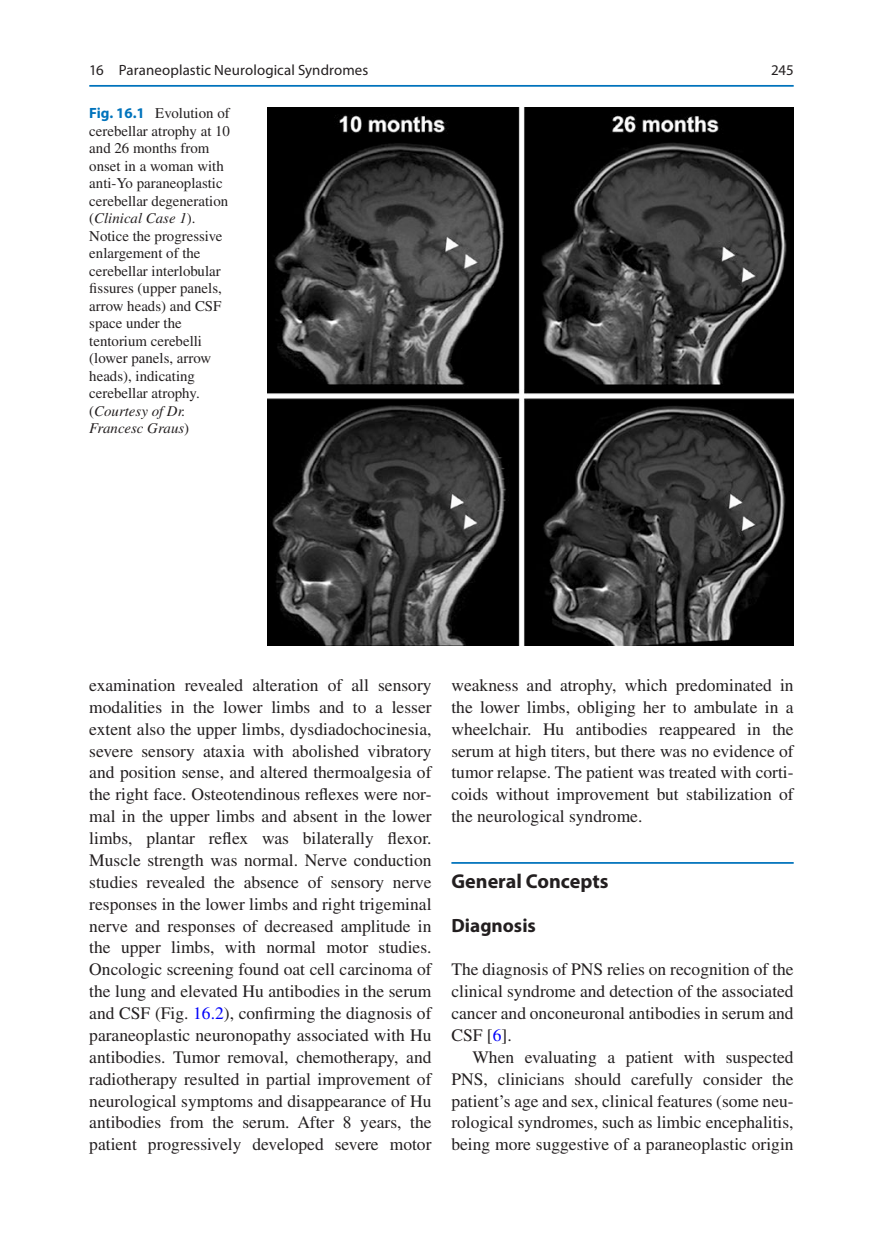
<style>
.page{position:relative;width:883px;height:1260px;background:#fff}
.page>*{position:absolute;margin:0;border:0;box-sizing:border-box;transform-origin:0 0}
.t1{font:700 20.12px "Myriad Pro";color:#231f20}
.t2{font:700 19.25px "Myriad Pro";color:#231f20}
.t3{font:17.5px/21.9px "Times LT Std";color:#231f20;text-align:justify}
.t4{font:14.88px/17.5px "Times LT Std";color:#231f20}
.t5{font:14.88px "Myriad Pro Regular 3";letter-spacing:.005em;color:#231f20}
.t6{font:14.88px "Myriad Pro";color:#231f20}
.s1{font-family:"Myriad Pro";font-weight:700;color:#0073bc}
.s2{font-style:italic}
.s3{color:#0000fa}
</style>
<div class="page">
<hr style="left:451px;top:862px;width:343px;height:2px;background:#0073bc">
<img style="left:268px;top:107px;width:526px;height:539px">
<hr style="left:89px;top:85px;width:705px;height:2px;background:#0073bc">
<p class="t5" style="left:89px;top:61px;width:281px">16 Paraneoplastic Neurological Syndromes</p>
<p class="t4" style="left:89px;top:104px;width:142px"><span class="s1">Fig. 16.1</span> Evolution of cerebellar atrophy at 10 and 26 months from onset in a woman with anti-Yo paraneoplastic cerebellar degeneration (<span class="s2">Clinical Case 1</span>).<br>Notice the progressive enlargement of the cerebellar interlobular fissures (upper panels, arrow heads) and CSF space under the tentorium cerebelli (lower panels, arrow heads), indicating cerebellar atrophy. (<span class="s2">Courtesy of Dr.<br>Francesc Graus</span>)</p>
<p class="t6" style="left:771px;top:61px;width:24px">245</p>
<p class="t3" style="left:89px;top:674px;width:344px">examination revealed alteration of all sensory modalities in the lower limbs and to a lesser extent also the upper limbs, dysdiadochocinesia, severe sensory ataxia with abolished vibratory and position sense, and altered thermoalgesia of the right face. Osteotendinous reflexes were nor&shy;mal in the upper limbs and absent in the lower limbs, plantar reflex was bilaterally flexor.<br>Muscle strength was normal. Nerve conduction studies revealed the absence of sensory nerve responses in the lower limbs and right trigeminal nerve and responses of decreased amplitude in the upper limbs, with normal motor studies.<br>Oncologic screening found oat cell carcinoma of the lung and elevated Hu antibodies in the serum and CSF (Fig. <span class="s3">16.2</span>), confirming the diagnosis of paraneoplastic neuronopathy associated with Hu antibodies. Tumor removal, chemotherapy, and radiotherapy resulted in partial improvement of neurological symptoms and disappearance of Hu antibodies from the serum. After 8 years, the patient progressively developed severe motor</p>
<p class="t3" style="left:451px;top:674px;width:344px">weakness and atrophy, which predominated in the lower limbs, obliging her to ambulate in a wheelchair. Hu antibodies reappeared in the serum at high titers, but there was no evidence of tumor relapse. The patient was treated with corti&shy;coids without improvement but stabilization of the neurological syndrome.</p>
<p class="t1" style="left:451px;top:868px;width:159px">General Concepts</p>
<p class="t2" style="left:451px;top:913px;width:86px">Diagnosis</p>
<p class="t3" style="left:451px;top:958px;width:344px">The diagnosis of PNS relies on recognition of the clinical syndrome and detection of the associated cancer and onconeuronal antibodies in serum and CSF [<span class="s3">6</span>].</p>
<p class="t3" style="left:451px;top:1046px;width:344px;text-indent:21px">When evaluating a patient with suspected PNS, clinicians should carefully consider the patient’s age and sex, clinical features (some neu&shy;rological syndromes, such as limbic encephalitis, being more suggestive of a paraneoplastic origin</p>
</div>
